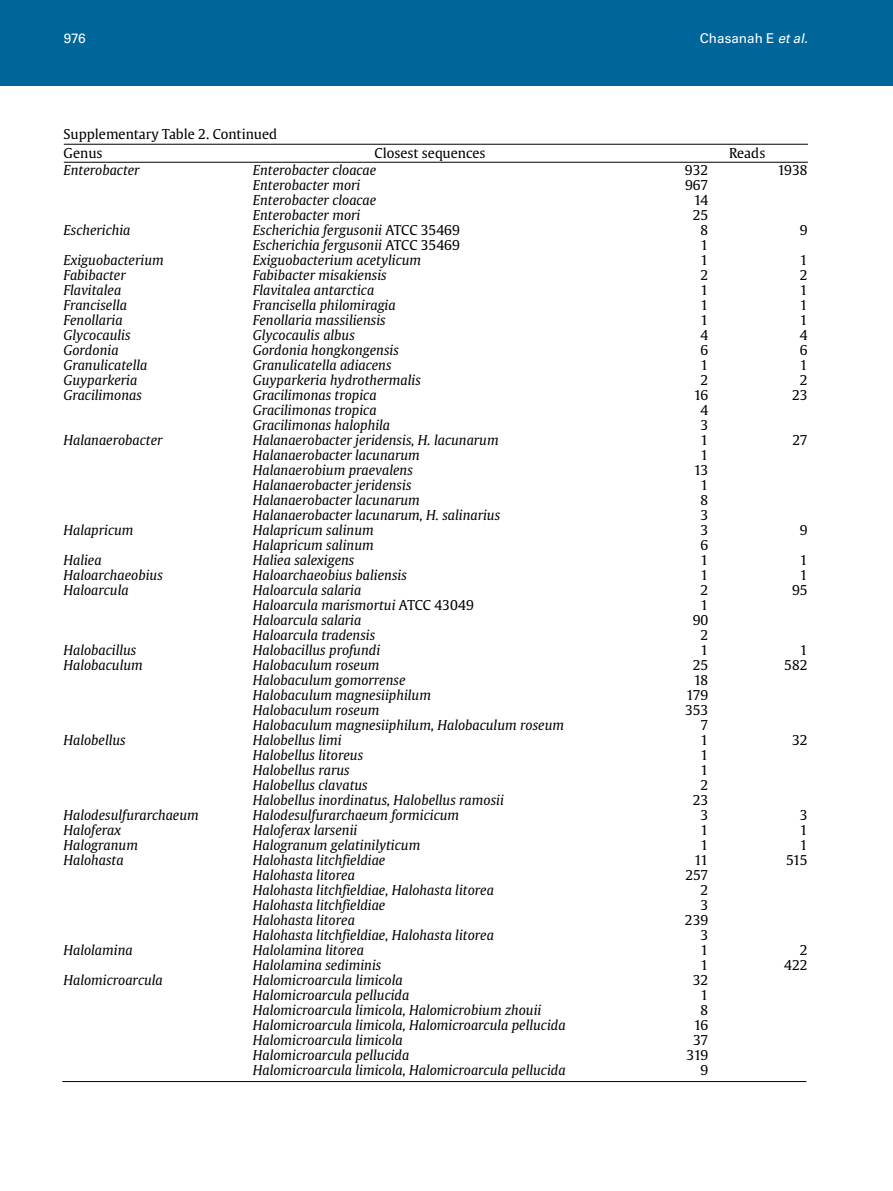
<style>
.page{position:relative;width:893px;height:1191px;background:#fff}
.page>*{position:absolute;margin:0;border:0;box-sizing:border-box;transform-origin:0 0}
.t1{font:italic 13.5px/15px "Gulliver";color:#000}
.t2{font:13.5px/15px "Gulliver";color:#000;text-align:right}
.t3{font:13.5px "Univers LT Std";color:#fff}
.s1{font-style:italic}
.s2{font-style:normal}
</style>
<div class="page">
<hr style="left:64px;top:144px;width:744px;height:1px;background:#000">
<hr style="left:64px;top:162px;width:744px;height:1px;background:#000">
<hr style="left:62px;top:1081px;width:744px;height:1px;background:#000">
<div style="left:0;top:1px;width:893px;height:85px;background:#069"></div>
<p class="t3" style="left:64px;top:30px;width:23px">976</p>
<p class="t3" style="left:700px;top:30px;width:113px">Chasanah E <span class="s1">etal.</span></p>
<p class="t2" style="left:64px;top:125px;width:215px;line-height:19px;text-align:left">Supplementary Table 2. Continued<br>Genus</p>
<p class="t2" style="left:375px;top:146px;width:112px">Closest sequences</p>
<p class="t2" style="left:729px;top:146px;width:38px">Reads</p>
<p class="t1" style="left:64px;top:162px;width:78px">Enterobacter</p>
<p class="t1" style="left:64px;top:222px;width:68px">Escherichia</p>
<p class="t1" style="left:64px;top:252px;width:102px">Exiguobacterium<br>Fabibacter<br>Flavitalea<br>Francisella<br>Fenollaria<br>Glycocaulis<br>Gordonia<br>Granulicatella<br>Guyparkeria<br>Gracilimonas</p>
<p class="t1" style="left:64px;top:432px;width:100px">Halanaerobacter</p>
<p class="t1" style="left:64px;top:522px;width:72px">Halapricum</p>
<p class="t1" style="left:64px;top:552px;width:101px">Haliea<br>Haloarchaeobius<br>Haloarcula</p>
<p class="t1" style="left:64px;top:642px;width:81px">Halobacillus<br>Halobaculum</p>
<p class="t1" style="left:64px;top:732px;width:64px">Halobellus</p>
<p class="t1" style="left:64px;top:807px;width:137px">Halodesulfurarchaeum<br>Haloferax<br>Halogranum<br>Halohasta</p>
<p class="t1" style="left:64px;top:942px;width:71px">Halolamina</p>
<p class="t1" style="left:64px;top:972px;width:101px">Halomicroarcula</p>
<p class="t1" style="left:253px;top:162px;width:314px">Enterobacter cloacae<br>Enterobacter mori<br>Enterobacter cloacae<br>Enterobacter mori<br>Escherichia fergusonii <span class="s2">ATCC 35469<br></span>Escherichia fergusonii <span class="s2">ATCC 35469<br></span>Exiguobacterium acetylicum<br>Fabibacter misakiensis<br>Flavitalea antarctica<br>Francisella philomiragia<br>Fenollaria massiliensis<br>Glycocaulis albus<br>Gordonia hongkongensis<br>Granulicatella adiacens<br>Guyparkeria hydrothermalis<br>Gracilimonas tropica<br>Gracilimonas tropica<br>Gracilimonas halophila<br>Halanaerobacter jeridensis, H. lacunarum<br>Halanaerobacter lacunarum<br>Halanaerobium praevalens<br>Halanaerobacter jeridensis<br>Halanaerobacter lacunarum<br>Halanaerobacter lacunarum, H. salinarius<br>Halapricum salinum<br>Halapricum salinum<br>Haliea salexigens<br>Haloarchaeobius baliensis<br>Haloarcula salaria<br>Haloarcula marismortui <span class="s2">ATCC 43049<br></span>Haloarcula salaria<br>Haloarcula tradensis<br>Halobacillus profundi<br>Halobaculum roseum<br>Halobaculum gomorrense<br>Halobaculum magnesiiphilum<br>Halobaculum roseum<br>Halobaculum magnesiiphilum, Halobaculum roseum<br>Halobellus limi<br>Halobellus litoreus<br>Halobellus rarus<br>Halobellus clavatus<br>Halobellus inordinatus, Halobellus ramosii<br>Halodesulfurarchaeum formicicum<br>Haloferax larsenii<br>Halogranum gelatinilyticum<br>Halohasta litchfieldiae<br>Halohasta litorea<br>Halohasta litchfieldiae, Halohasta litorea<br>Halohasta litchfieldiae<br>Halohasta litorea<br>Halohasta litchfieldiae, Halohasta litorea<br>Halolamina litorea<br>Halolamina sediminis<br>Halomicroarcula limicola<br>Halomicroarcula pellucida<br>Halomicroarcula limicola, Halomicrobium zhouii<br>Halomicroarcula limicola, Halomicroarcula pellucida<br>Halomicroarcula limicola<br>Halomicroarcula pellucida<br>Halomicroarcula limicola, Halomicroarcula pellucida</p>
<p class="t2" style="left:685px;top:162px;width:25px">932<br>967<br>14<br>25<br>8<br>1<br>1<br>2<br>1<br>1<br>1<br>4<br>6<br>1<br>2<br>16<br>4<br>3<br>1<br>1<br>13<br>1<br>8<br>3<br>3<br>6<br>1<br>1<br>2<br>1<br>90<br>2<br>1<br>25<br>18<br>179<br>353<br>7<br>1<br>1<br>1<br>2<br>23<br>3<br>1<br>1<br>11<br>257<br>2<br>3<br>239<br>3<br>1<br>1<br>32<br>1<br>8<br>16<br>37<br>319<br>9</p>
<p class="t2" style="left:777px;top:162px;width:32px">1938</p>
<p class="t2" style="left:800px;top:222px;width:9px">9</p>
<p class="t2" style="left:792px;top:252px;width:17px;text-align:center">1<br>2<br>1<br>1<br>1<br>4<br>6<br>1<br>2<br>23</p>
<p class="t2" style="left:792px;top:432px;width:17px">27</p>
<p class="t2" style="left:800px;top:522px;width:9px">9</p>
<p class="t2" style="left:792px;top:552px;width:17px;text-align:center">1<br>1<br>95</p>
<p class="t2" style="left:784px;top:642px;width:25px">1<br>582</p>
<p class="t2" style="left:792px;top:732px;width:17px">32</p>
<p class="t2" style="left:786px;top:807px;width:23px">3<br>1<br>1<br>515</p>
<p class="t2" style="left:784px;top:942px;width:25px">2<br>422</p>
</div>
